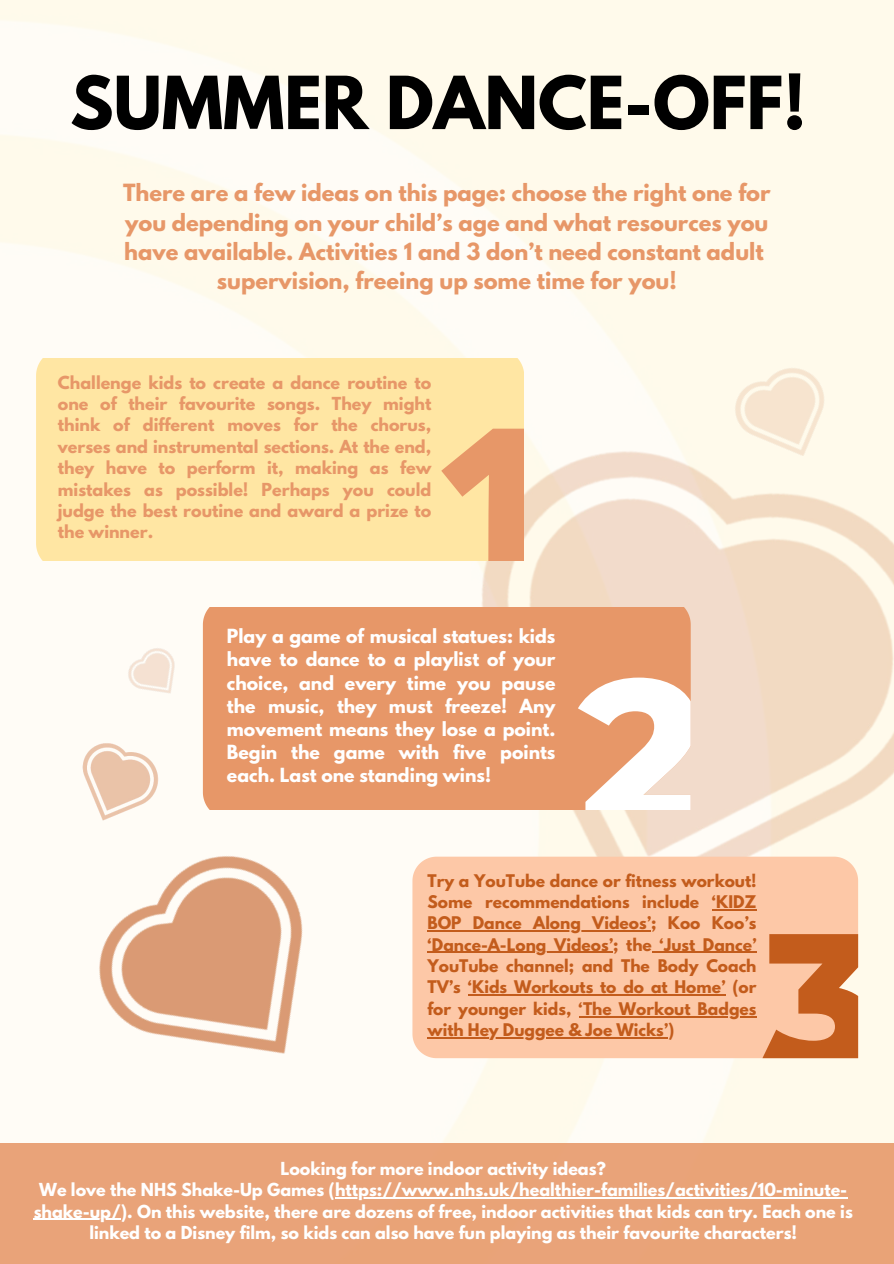
<style>
.page{position:relative;width:894px;height:1264px;background:#fff}
.page>*{position:absolute;margin:0;border:0;box-sizing:border-box;transform-origin:0 0}
.t1{font:700 64.8px "League Spartan";color:#000}
.t2{font:700 21px/29.2px "League Spartan";color:#e79768;text-align:center}
.t3{font:700 17.25px/23.2px "League Spartan";color:#fff;text-align:justify}
.t4{font:700 15.9px/21.5px "League Spartan";color:#fff;text-align:center}
.t5{font:700 15.9px/21.3px "League Spartan";color:#e79768;text-align:justify}
.t6{font:700 15.45px/21.3px "League Spartan";color:#c35c1c;text-align:justify}
</style>
<div class="page">
<img style="left:0;top:0;width:893px;height:1142px">
<img style="left:454px;top:404px;width:439px;height:548px">
<div style="left:412px;top:856px;width:445px;height:202px;background:#fdc8a7"></div>
<svg style="left:762px;top:934px;width:95px;height:124px;background:#d88551"></svg>
<hr style="left:711px;top:909px;width:45px;height:1px;background:#c35c1c">
<hr style="left:427px;top:930px;width:224px;height:1px;background:#c35c1c">
<hr style="left:427px;top:951px;width:186px;height:1px;background:#c35c1c">
<hr style="left:651px;top:951px;width:105px;height:1px;background:#c35c1c">
<hr style="left:467px;top:994px;width:258px;height:1px;background:#c35c1c">
<hr style="left:578px;top:1015px;width:178px;height:2px;background:#c35c1c">
<hr style="left:427px;top:1037px;width:241px;height:1px;background:#c35c1c">
<div style="left:36px;top:359px;width:488px;height:201px;background:#ffe6a3"></div>
<svg style="left:441px;top:428px;width:83px;height:132px;background:#f1b981"></svg>
<div style="left:203px;top:607px;width:487px;height:202px;background:#e79768"></div>
<svg style="left:577px;top:677px;width:113px;height:132px"></svg>
<img style="left:63px;top:804px;width:311px;height:306px">
<img style="left:81px;top:739px;width:79px;height:84px">
<img style="left:120px;top:636px;width:71px;height:69px">
<div style="left:0;top:1142px;width:893px;height:121px;background:#e9a379"></div>
<img style="left:719px;top:342px;width:134px;height:134px">
<hr style="left:335px;top:1197px;width:512px;height:1px;background:#fff">
<hr style="left:34px;top:1218px;width:87px;height:1px;background:#fff">
<h1 class="t1" style="left:70px;top:52px;width:737px">SUMMER DANCE-OFF!</h1>
<h2 class="t2" style="left:123px;top:178px;width:649px">There are a few ideas on this page: choose the right one for you depending on your child’s age and what resources you have available. Activities 1 and 3 don’t need constant adult supervision, freeing up some time for you!</h2>
<p class="t5" style="left:58px;top:371px;width:375px">Challenge kids to create a dance routine to one of their favourite songs. They might think of different moves for the chorus, verses and instrumental sections. At the end, they have to perform it, making as few mistakes as possible! Perhaps you could judge the best routine and award a prize to the winner.</p>
<p class="t3" style="left:227px;top:624px;width:330px">Play a game of musical statues: kids have to dance to a playlist of your choice, and every time you pause the music, they must freeze! Any movement means they lose a point.<br>Begin the game with five points each. Last one standing wins!</p>
<p class="t6" style="left:427px;top:869px;width:330px">Try a YouTube dance or fitness workout!<br>Some recommendations include ‘KIDZ BOP Dance Along Videos’; Koo Koo’s ‘Dance-A-Long Videos’; the ‘Just Dance’ YouTube channel; and The Body Coach TV’s ‘Kids Workouts to do at Home’ (or for younger kids, ‘The Workout Badges with Hey Duggee &amp; Joe Wicks’)</p>
<p class="t4" style="left:34px;top:1157px;width:820px">Looking for more indoor activity ideas?<br>We love the NHS Shake-Up Games (https://www.nhs.uk/healthier-families/activities/10-minute&shy;shake-up/). On this website, there are dozens of free, indoor activities that kids can try. Each one is linked to a Disney film, so kids can also have fun playing as their favourite characters!</p>
</div>
